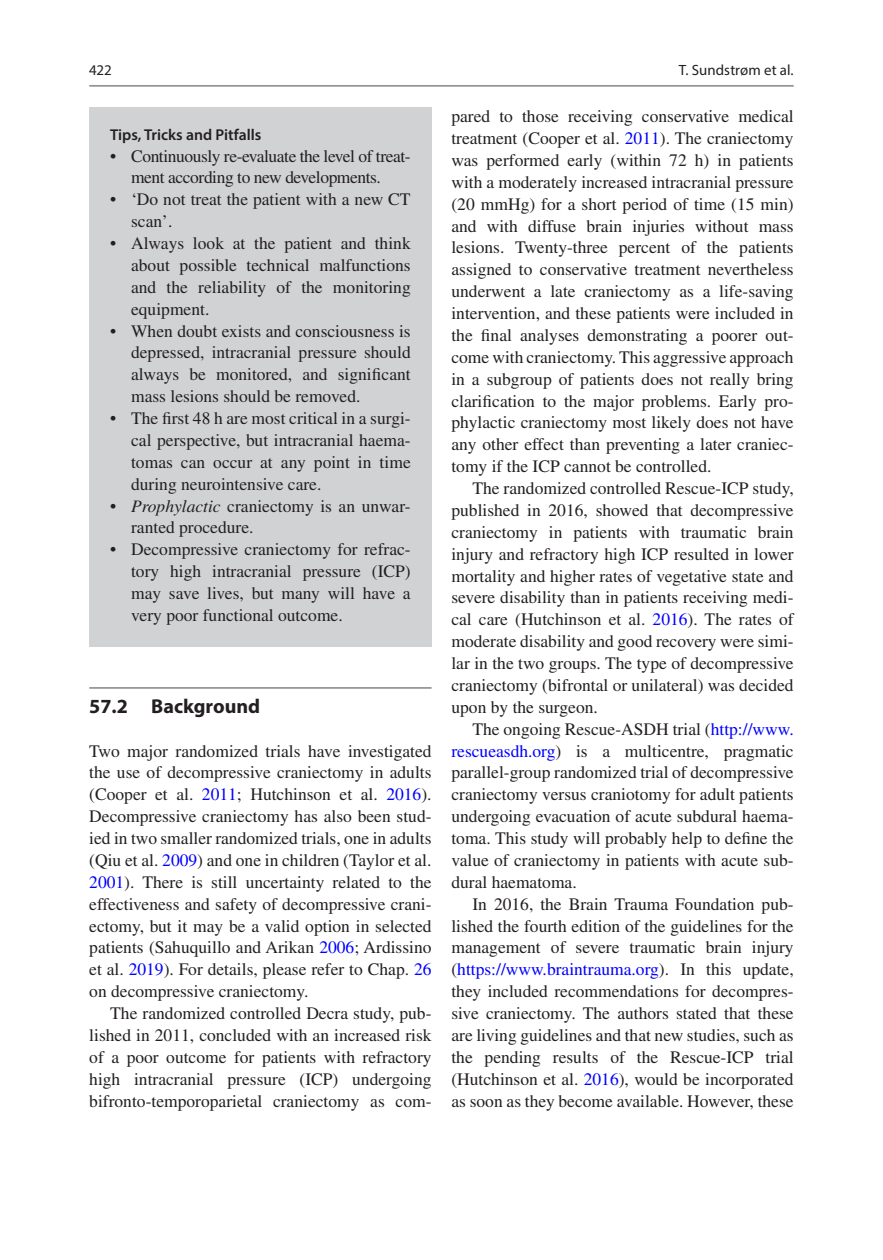
<style>
.page{position:relative;width:883px;height:1260px;background:#fff}
.page>*{position:absolute;margin:0;border:0;box-sizing:border-box;transform-origin:0 0}
.t1{font:700 20.12px "Qkgbxh Myriad Pro";color:#231f20}
.t2{font:17.5px/21.9px "Njbgjj Times LT Std";color:#231f20;text-align:justify}
.t3{font:17.5px/21.9px "Njbgjj Times LT Std";letter-spacing:-.025em;color:#231f20;text-align:center}
.t4{font:600 15.75px "Yncqbc Myriad Pro";color:#231f20}
.t5{font:14.88px "Sjhnrg Myriad Pro";letter-spacing:.005em;color:#231f20}
.t6{font:14.88px "Hdrrwf Myriad Pro";color:#231f20}
.s1{font-family:"Cyhxxq Times LT Std";font-style:italic}
.s2{color:#00f}
</style>
<div class="page">
<hr style="left:89px;top:687px;width:343px;height:2px;background:#939598">
<div style="left:89px;top:107px;width:343px;height:539px;background:#d1d2d4"></div>
<hr style="left:89px;top:85px;width:705px;height:2px;background:#939598">
<p class="t6" style="left:89px;top:61px;width:24px">422</p>
<p class="t4" style="left:110px;top:124px;width:153px">Tips, Tricks and Pitfalls</p>
<p class="t3" style="left:110px;top:145px;width:302px">• Continuously re-evaluate the level of treat&shy;ment according to new developments.</p>
<p class="t2" style="left:131px;top:188px;width:281px;text-indent:-21px">• ‘Do not treat the patient with a new CT scan’.</p>
<p class="t2" style="left:131px;top:232px;width:281px;text-indent:-21px">• Always look at the patient and think about possible technical malfunctions and the reliability of the monitoring equipment.</p>
<p class="t2" style="left:131px;top:320px;width:281px;text-indent:-21px">• When doubt exists and consciousness is depressed, intracranial pressure should always be monitored, and significant mass lesions should be removed.</p>
<p class="t2" style="left:131px;top:407px;width:281px;text-indent:-21px">• The first 48 h are most critical in a surgi&shy;cal perspective, but intracranial haema&shy;tomas can occur at any point in time during neurointensive care.</p>
<p class="t2" style="left:131px;top:495px;width:281px;text-indent:-21px">• <span class="s1">Prophylactic</span> craniectomy is an unwar&shy;ranted procedure.</p>
<p class="t2" style="left:131px;top:538px;width:281px;text-indent:-21px">• Decompressive craniectomy for refrac&shy;tory high intracranial pressure (ICP) may save lives, but many will have a very poor functional outcome.</p>
<p class="t1" style="left:89px;top:693px;width:172px">57.2 Background</p>
<p class="t2" style="left:89px;top:740px;width:344px">Two major randomized trials have investigated the use of decompressive craniectomy in adults (Cooper et al. <span class="s2">2011</span>; Hutchinson et al. <span class="s2">2016</span>).<br>Decompressive craniectomy has also been stud&shy;ied in two smaller randomized trials, one in adults (Qiu et al. <span class="s2">2009</span>) and one in children (Taylor et al.<br><span class="s2">2001</span>). There is still uncertainty related to the effectiveness and safety of decompressive crani&shy;ectomy, but it may be a valid option in selected patients (Sahuquillo and Arikan <span class="s2">2006</span>; Ardissino et al. <span class="s2">2019</span>). For details, please refer to Chap. <span class="s2">26 </span>on decompressive craniectomy.</p>
<p class="t2" style="left:89px;top:1002px;width:344px;text-indent:21px">The randomized controlled Decra study, pub&shy;lished in 2011, concluded with an increased risk of a poor outcome for patients with refractory high intracranial pressure (ICP) undergoing bifronto-temporoparietal craniectomy as com-</p>
<p class="t5" style="left:679px;top:61px;width:116px">T. Sundstrøm et al.</p>
<p class="t2" style="left:451px;top:105px;width:344px">pared to those receiving conservative medical treatment (Cooper et al. <span class="s2">2011</span>). The craniectomy was performed early (within 72 h) in patients with a moderately increased intracranial pressure (20 mmHg) for a short period of time (15 min) and with diffuse brain injuries without mass lesions. Twenty-three percent of the patients assigned to conservative treatment nevertheless underwent a late craniectomy as a life-saving intervention, and these patients were included in the final analyses demonstrating a poorer out&shy;come with craniectomy. This aggressive approach in a subgroup of patients does not really bring clarification to the major problems. Early pro&shy;phylactic craniectomy most likely does not have any other effect than preventing a later craniec&shy;tomy if the ICP cannot be controlled.</p>
<p class="t2" style="left:451px;top:477px;width:344px;text-indent:21px">The randomized controlled Rescue-ICP study, published in 2016, showed that decompressive craniectomy in patients with traumatic brain injury and refractory high ICP resulted in lower mortality and higher rates of vegetative state and severe disability than in patients receiving medi&shy;cal care (Hutchinson et al. <span class="s2">2016</span>). The rates of moderate disability and good recovery were simi&shy;lar in the two groups. The type of decompressive craniectomy (bifrontal or unilateral) was decided upon by the surgeon.</p>
<p class="t2" style="left:451px;top:718px;width:344px;text-indent:21px">The ongoing Rescue-ASDH trial (<span class="s2">http://www. rescueasdh.org</span>) is a multicentre, pragmatic parallel-group randomized trial of decompressive craniectomy versus craniotomy for adult patients undergoing evacuation of acute subdural haema&shy;toma. This study will probably help to define the value of craniectomy in patients with acute sub&shy;dural haematoma.</p>
<p class="t2" style="left:451px;top:893px;width:344px;text-indent:21px">In 2016, the Brain Trauma Foundation pub&shy;lished the fourth edition of the guidelines for the management of severe traumatic brain injury (<span class="s2">https://www.braintrauma.org</span>). In this update, they included recommendations for decompres&shy;sive craniectomy. The authors stated that these are living guidelines and that new studies, such as the pending results of the Rescue-ICP trial (Hutchinson et al. <span class="s2">2016</span>), would be incorporated as soon as they become available. However, these</p>
</div>
